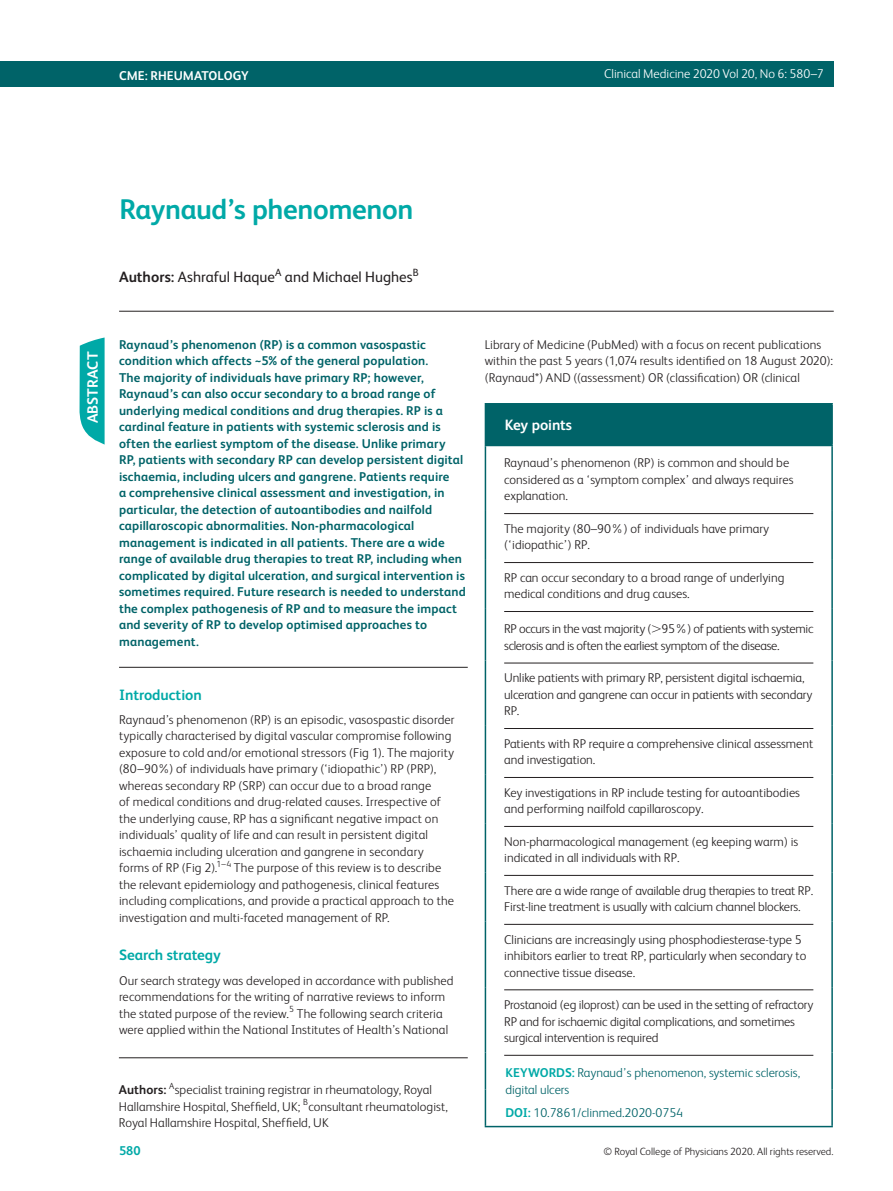
<style>
.page{position:relative;width:893px;height:1191px;background:#fff}
.page>*{position:absolute;margin:0;border:0;box-sizing:border-box;transform-origin:0 0}
.subject{font:700 28.5px "FS Albert";letter-spacing:-.015em;color:#00a9a7}
.front_article-meta_C{font:15px "FS Albert";color:#231f20}
.table-wrap_caption_P{font:700 15px "FS Albert";letter-spacing:-.01em;color:#fff}
.body_H1{font:700 15px "FS Albert";letter-spacing:-.005em;color:#00a9a7}
.body_INTRO{font:700 15px "FS Albert";color:#00a9a7}
.body_sec_P_noIndent{font:300 12.75px/16.5px "FS Albert";letter-spacing:.01em;color:#231f20}
.Keypoints_text{font:300 12.75px/16.5px "FS Albert";color:#231f20}
.ABSTRACT{font:700 12.75px/16.5px "FS Albert";letter-spacing:.01em;color:#006368}
.article-meta_contrib{font:300 12.75px/16.5px "FS Albert";letter-spacing:.005em;color:#231f20}
.Keypoints_text-2{font:300 12.75px/16.5px "FS Albert";letter-spacing:-.025em;color:#231f20}
.article-meta_kwd-gro{font:300 12.75px/16.5px "FS Albert";color:#006368}
.t1{font:300 12.75px "FS Albert";letter-spacing:-.005em;color:#fff}
.t2{font:700 12.75px "FS Albert";color:#fff}
.t3{font:700 12.75px "FS Albert";color:#00a9a7}
.t4{font:300 10.5px "FS Albert";color:#231f20}
.front_article-meta_C-2{font:10.5px "FS Albert";color:#231f20}
.body_sec_P_noIndent-2{font:300 8.85px "FS Albert";color:#231f20}
.article-meta_contrib-2{font:300 8.85px "FS Albert";color:#231f20}
.s1{font-weight:700}
.s2{font-weight:700;color:#00a9a7}
</style>
<div class="page">
<div style="left:0;top:62px;width:833px;height:25px;background:#006368"></div>
<hr style="left:119px;top:311px;width:715px;height:1px;background:#231f20">
<hr style="left:119px;top:667px;width:349px;height:1px;background:#231f20">
<hr style="left:119px;top:1057px;width:349px;height:1px;background:#231f20">
<svg style="left:80px;top:337px;width:25px;height:107px;background:#1fb3b1"></svg>
<div style="left:485px;top:404px;width:347px;height:41px;background:#006368"></div>
<hr style="left:485px;top:403px;width:348px;height:1px;background:#006368">
<hr style="left:831px;top:404px;width:2px;height:41px;background:#006368">
<hr style="left:485px;top:445px;width:348px;height:1px;background:#006368">
<hr style="left:485px;top:446px;width:1px;height:65px;background:#006368">
<hr style="left:831px;top:446px;width:2px;height:65px;background:#006368">
<hr style="left:485px;top:511px;width:1px;height:49px;background:#006368">
<hr style="left:831px;top:511px;width:2px;height:49px;background:#006368">
<hr style="left:485px;top:560px;width:1px;height:49px;background:#006368">
<hr style="left:831px;top:560px;width:2px;height:49px;background:#006368">
<hr style="left:485px;top:609px;width:1px;height:51px;background:#006368">
<hr style="left:831px;top:609px;width:2px;height:51px;background:#006368">
<hr style="left:485px;top:660px;width:1px;height:66px;background:#006368">
<hr style="left:831px;top:660px;width:2px;height:66px;background:#006368">
<hr style="left:485px;top:726px;width:1px;height:49px;background:#006368">
<hr style="left:831px;top:726px;width:2px;height:49px;background:#006368">
<hr style="left:485px;top:775px;width:1px;height:48px;background:#006368">
<hr style="left:831px;top:775px;width:2px;height:48px;background:#006368">
<hr style="left:485px;top:823px;width:1px;height:49px;background:#006368">
<hr style="left:831px;top:823px;width:2px;height:49px;background:#006368">
<hr style="left:485px;top:872px;width:1px;height:49px;background:#006368">
<hr style="left:831px;top:872px;width:2px;height:49px;background:#006368">
<hr style="left:485px;top:921px;width:1px;height:66px;background:#006368">
<hr style="left:831px;top:921px;width:2px;height:66px;background:#006368">
<hr style="left:485px;top:987px;width:1px;height:65px;background:#006368">
<hr style="left:831px;top:987px;width:2px;height:65px;background:#006368">
<hr style="left:485px;top:1052px;width:1px;height:37px;background:#006368">
<hr style="left:831px;top:1052px;width:2px;height:37px;background:#006368">
<hr style="left:485px;top:1089px;width:1px;height:36px;background:#006368">
<hr style="left:831px;top:1089px;width:2px;height:36px;background:#006368">
<hr style="left:485px;top:1125px;width:348px;height:2px;background:#006368">
<hr style="left:504px;top:513px;width:309px;height:1px;background:#231f20">
<hr style="left:504px;top:562px;width:309px;height:1px;background:#231f20">
<hr style="left:504px;top:611px;width:309px;height:1px;background:#231f20">
<hr style="left:504px;top:662px;width:309px;height:1px;background:#231f20">
<hr style="left:504px;top:728px;width:309px;height:1px;background:#231f20">
<hr style="left:504px;top:777px;width:309px;height:1px;background:#231f20">
<hr style="left:504px;top:826px;width:309px;height:1px;background:#231f20">
<hr style="left:504px;top:875px;width:309px;height:1px;background:#231f20">
<hr style="left:504px;top:924px;width:309px;height:1px;background:#231f20">
<hr style="left:504px;top:989px;width:309px;height:1px;background:#231f20">
<hr style="left:504px;top:1055px;width:309px;height:1px;background:#231f20">
<p class="t2" style="left:119px;top:68px;width:131px">CME: RHEUMATOLOGY</p>
<p class="t1" style="left:604px;top:66px;width:221px">Clinical Medicine 2020 Vol 20, No 6: 580–7</p>
<p class="subject" style="left:119px;top:193px;width:295px">Raynaud’s phenomenon</p>
<p class="front_article-meta_C" style="left:119px;top:269px;width:157px"><span class="s1">Authors:</span> Ashraful Haque</p>
<p class="front_article-meta_C-2" style="left:275px;top:266px;width:8px">A</p>
<p class="front_article-meta_C" style="left:285px;top:269px;width:129px">and Michael Hughes</p>
<p class="front_article-meta_C-2" style="left:413px;top:266px;width:7px">B</p>
<p class="table-wrap_caption_P" style="left:84px;top:423px;width:73px;rotate:-90deg">ABSTRACT</p>
<p class="ABSTRACT" style="left:119px;top:336px;width:348px">Raynaud’s phenomenon (RP) is a common vasospastic condition which affects ~5% of the general population.<br>The majority of individuals have primary RP; however, Raynaud’s can also occur secondary to a broad range of underlying medical conditions and drug therapies. RP is a cardinal feature in patients with systemic sclerosis and is often the earliest symptom of the disease. Unlike primary<br>RP, patients with secondary RP can develop persistent digital ischaemia, including ulcers and gangrene. Patients require<br>a comprehensive clinical assessment and investigation, in particular, the detection of autoantibodies and nailfold capillaroscopic abnormalities. Non-pharmacological management is indicated in all patients. There are a wide range of available drug therapies to treat RP, including when complicated by digital ulceration, and surgical intervention is sometimes required. Future research is needed to understand the complex pathogenesis of RP and to measure the impact and severity of RP to develop optimised approaches to management.</p>
<p class="body_INTRO" style="left:119px;top:686px;width:84px">Introduction</p>
<p class="body_sec_P_noIndent" style="left:119px;top:711px;width:337px">Raynaud’s phenomenon (RP) is an episodic, vasospastic disorder typically characterised by digital vascular compromise following exposure to cold and/or emotional stressors (Fig 1). The majority (80–90%) of individuals have primary (‘idiopathic’) RP (PRP), whereas secondary RP (SRP) can occur due to a broad range<br>of medical conditions and drug-related causes. Irrespective of the underlying cause, RP has a significant negative impact on individuals’ quality of life and can result in persistent digital ischaemia including ulceration and gangrene in secondary forms of RP (Fig 2).<sup>1–4</sup> The purpose of this review is to describe the relevant epidemiology and pathogenesis, clinical features including complications, and provide a practical approach to the investigation and multi-faceted management of RP.</p>
<p class="body_H1" style="left:119px;top:945px;width:103px">Search strategy</p>
<p class="body_sec_P_noIndent" style="left:119px;top:971px;width:336px">Our search strategy was developed in accordance with published recommendations for the writing of narrative reviews to inform the stated purpose of the review.</p>
<p class="body_sec_P_noIndent-2" style="left:289px;top:1003px;width:6px">5</p>
<p class="body_sec_P_noIndent" style="left:119px;top:1004px;width:331px;text-indent:178px">The following search criteria were applied within the National Institutes of Health’s National</p>
<p class="article-meta_contrib" style="left:119px;top:1081px;width:315px"><span class="s1">Authors:</span> <sup>A</sup>specialist training registrar in rheumatology, Royal<br>Hallamshire Hospital, Sheffield, UK;</p>
<p class="article-meta_contrib-2" style="left:303px;top:1097px;width:6px">B</p>
<p class="article-meta_contrib" style="left:119px;top:1098px;width:331px;text-indent:189px">consultant rheumatologist,<br>Royal Hallamshire Hospital, Sheffield, UK</p>
<p class="body_sec_P_noIndent" style="left:485px;top:336px;width:350px">Library of Medicine (PubMed) with a focus on recent publications within the past 5 years (1,074 results identified on 18 August 2020): (Raynaud*) AND ((assessment) OR (classification) OR (clinical</p>
<p class="table-wrap_caption_P" style="left:505px;top:416px;width:68px">Key points</p>
<p class="Keypoints_text" style="left:504px;top:455px;width:291px">Raynaud’s phenomenon (RP) is common and should be considered as a ‘symptom complex’ and always requires explanation.</p>
<p class="Keypoints_text" style="left:504px;top:520px;width:266px">The majority (80–90%) of individuals have primary (‘idiopathic’) RP.</p>
<p class="Keypoints_text" style="left:504px;top:569px;width:282px">RP can occur secondary to a broad range of underlying medical conditions and drug causes.</p>
<p class="Keypoints_text-2" style="left:504px;top:620px;width:311px">RP occurs in the vast majority ( 95%) of patients with systemic sclerosis and is often the earliest symptom of the disease.</p>
<p class="Keypoints_text" style="left:504px;top:669px;width:310px">Unlike patients with primary RP, persistent digital ischaemia, ulceration and gangrene can occur in patients with secondary<br>RP.</p>
<p class="Keypoints_text" style="left:504px;top:735px;width:311px">Patients with RP require a comprehensive clinical assessment and investigation.</p>
<p class="Keypoints_text" style="left:504px;top:784px;width:297px">Key investigations in RP include testing for autoantibodies and performing nailfold capillaroscopy.</p>
<p class="Keypoints_text" style="left:504px;top:833px;width:296px">Non-pharmacological management (eg keeping warm) is indicated in all individuals with RP.</p>
<p class="Keypoints_text" style="left:504px;top:882px;width:311px">There are a wide range of available drug therapies to treat RP.<br>First-line treatment is usually with calcium channel blockers.</p>
<p class="Keypoints_text" style="left:504px;top:931px;width:304px">Clinicians are increasingly using phosphodiesterase-type 5 inhibitors earlier to treat RP, particularly when secondary to connective tissue disease.</p>
<p class="Keypoints_text" style="left:504px;top:996px;width:311px">Prostanoid (eg iloprost) can be used in the setting of refractory<br>RP and for ischaemic digital complications, and sometimes surgical intervention is required</p>
<p class="article-meta_kwd-gro" style="left:505px;top:1064px;width:296px"><span class="s2">KEYWORDS:</span> Raynaud’s phenomenon, systemic sclerosis, digital ulcers</p>
<p class="article-meta_kwd-gro" style="left:505px;top:1104px;width:179px"><span class="s2">DOI:</span> 10.7861/clinmed.2020-0754</p>
<p class="t3" style="left:119px;top:1143px;width:23px">580</p>
<p class="t4" style="left:604px;top:1145px;width:231px">© Royal College of Physicians 2020. All rights reserved.</p>
</div>
